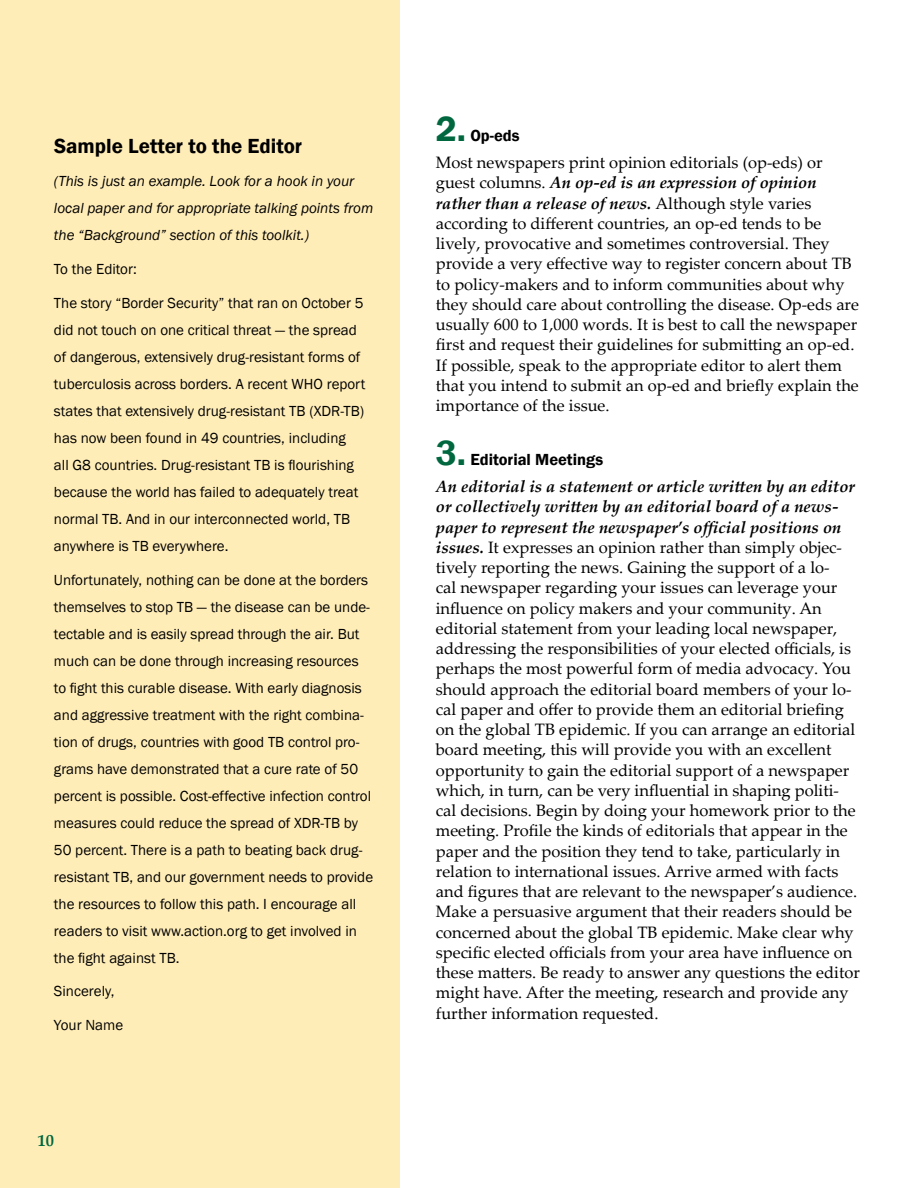
<style>
.page{position:relative;width:918px;height:1188px;background:#fff}
.page>*{position:absolute;margin:0;border:0;box-sizing:border-box;transform-origin:0 0}
.t1{font:600 21px "Franklin Gothic";color:#000}
.t2{font:16.5px/20.2px "Palatino Linotype";color:#000}
.t3{font:600 16.5px "Franklin Gothic";color:#000}
.t4{font:700 16.5px "Palatino Linotype";color:#00673e}
.t5{font:15px/27px "Franklin Gothic";color:#000}
.t6{font:italic 15px/27px "Franklin Gothic";color:#000}
.s1{font-size:36px;color:#00673e}
.s2{font-weight:700;font-style:italic}
</style>
<div class="page">
<div style="left:0;top:0;width:399px;height:1188px;background:#ffedb8"></div>
<p class="t1" style="left:54px;top:133px;width:250px">Sample Letter to the Editor</p>
<p class="t6" style="left:54px;top:168px;width:321px">(This is just an example. Look for a hook in your local paper and for appropriate talking points from the “Background” section of this toolkit.)</p>
<p class="t5" style="left:54px;top:255px;width:84px">To the Editor:</p>
<p class="t5" style="left:54px;top:289px;width:313px">The story “Border Security” that ran on October 5 did not touch on one critical threat — the spread of dangerous, extensively drug-resistant forms of tuberculosis across borders. A recent WHO report states that extensively drug-resistant TB (XDR-TB) has now been found in 49 countries, including<br>all G8 countries. Drug-resistant TB is flourishing because the world has failed to adequately treat normal TB. And in our interconnected world, TB anywhere is TB everywhere.</p>
<p class="t5" style="left:54px;top:566px;width:321px">Unfortunately, nothing can be done at the borders themselves to stop TB — the disease can be unde&shy;tectable and is easily spread through the air. But much can be done through increasing resources to fight this curable disease. With early diagnosis and aggressive treatment with the right combina&shy;tion of drugs, countries with good TB control pro&shy;grams have demonstrated that a cure rate of 50 percent is possible. Cost-effective infection control measures could reduce the spread of XDR-TB by 50 percent. There is a path to beating back drug&shy;resistant TB, and our government needs to provide the resources to follow this path. I encourage all readers to visit www.action.org to get involved in the fight against TB.</p>
<p class="t5" style="left:54px;top:978px;width:62px">Sincerely,</p>
<p class="t5" style="left:54px;top:1011px;width:71px">Your Name</p>
<p class="t4" style="left:38px;top:1134px;width:18px">10</p>
<p class="t3" style="left:436px;top:126px;width:85px"><span class="s1">2.</span> Op-eds</p>
<p class="t2" style="left:436px;top:154px;width:425px">Most newspapers print opinion editorials (op‑eds) or guest columns. <span class="s2">An op‑ed is an expression of opinion rather than a release of news.</span> Although style varies according to different countries, an op‑ed tends to be lively, provocative and sometimes controversial. They provide a very effective way to register concern about TB to policy‑makers and to inform communities about why they should care about controlling the disease. Op‑eds are usually 600 to 1,000 words. It is best to call the newspaper first and request their guidelines for submiHing an op‑ed.<br>If possible, speak to the appropriate editor to alert them that you intend to submit an op‑ed and briefly explain the importance of the issue.</p>
<p class="t3" style="left:436px;top:450px;width:169px"><span class="s1">3.</span> Editorial Meetings</p>
<p class="t2" style="left:436px;top:478px;width:426px"><span class="s2">An editorial is a statement or article wri0en by an editor or collectively wri0en by an editorial board of a news‑ paper to represent the newspaper’s official positions on issues.</span> It expresses an opinion rather than simply objec‑ tively reporting the news. Gaining the support of a lo‑<br>cal newspaper regarding your issues can leverage your influence on policy makers and your community. An editorial statement from your leading local newspaper, addressing the responsibilities of your elected officials, is perhaps the most powerful form of media advocacy. You should approach the editorial board members of your lo‑ cal paper and offer to provide them an editorial briefing on the global TB epidemic. If you can arrange an editorial board meeting, this will provide you with an excellent opportunity to gain the editorial support of a newspaper which, in turn, can be very influential in shaping politi‑ cal decisions. Begin by doing your homework prior to the meeting. Profile the kinds of editorials that appear in the paper and the position they tend to take, particularly in relation to international issues. Arrive armed with facts and figures that are relevant to the newspaper’s audience.<br>Make a persuasive argument that their readers should be concerned about the global TB epidemic. Make clear why specific elected officials from your area have influence on these maHers. Be ready to answer any questions the editor might have. After the meeting, research and provide any further information requested.</p>
</div>
